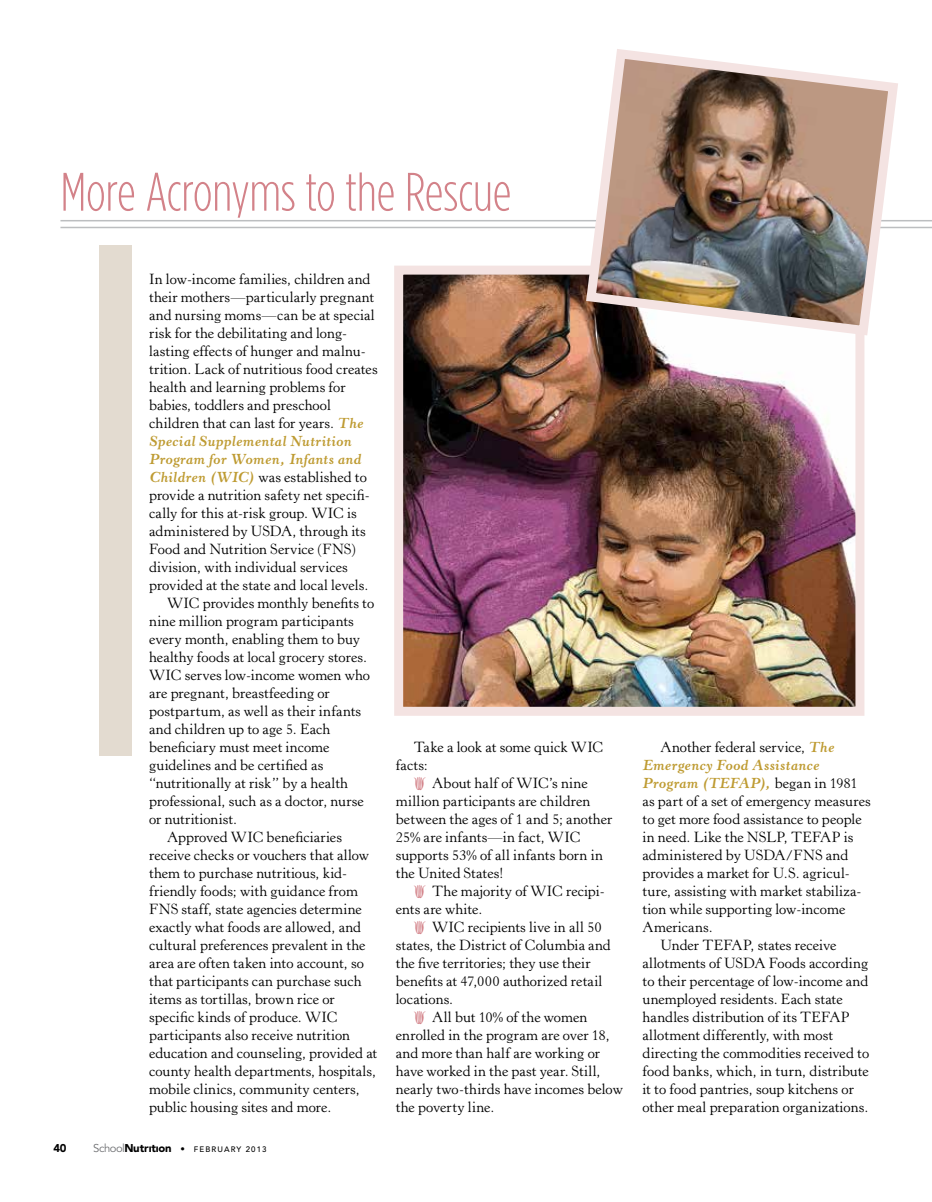
<style>
.page{position:relative;width:932px;height:1202px;background:#fff}
.page>*{position:absolute;margin:0;border:0;box-sizing:border-box;transform-origin:0 0}
.t1{font:300 729.6px "Gotham Condensed";color:#e3dbd0}
.t2{font:300 54px "Gotham Condensed";letter-spacing:-.01em;color:#d38289}
.t3{font:14.7px/18px "Horley Old Style MT Std";letter-spacing:.005em;color:#000}
.t4{font:italic 700 14.7px "Horley Old Style MT Std";letter-spacing:.015em;color:#be9b32}
.t5{font:900 11.25px "Avenir LT Std";color:#000}
.t6{font:500 7.8px "Avenir LT Std";letter-spacing:.14em;color:#000}
.s1{font-weight:700;font-style:italic;color:#be9b32}
.s2{font-weight:400;font-size:11.25px;color:#6d6e71}
.s3{font-weight:900;font-size:11.25px}
.s4{font-size:9px}
.s5{font-weight:400;font-style:normal;color:#000}
</style>
<div class="page">
<hr style="left:60px;top:227px;width:872px;height:1px;background:#bcbec0">
<hr style="left:60px;top:220px;width:872px;height:1px;background:#bcbec0">
<img style="left:404px;top:276px;width:450px;height:430px">
<div style="left:394px;top:266px;width:470px;height:450px;border:9px solid #f4e3e2"></div>
<img style="left:581px;top:49px;width:322px;height:291px">
<h2 class="t2" style="left:60px;top:163px;width:452px">More Acronyms to the Rescue</h2>
<h1 class="t1" style="left:54px;top:117px;width:126px">I</h1>
<p class="t3" style="left:149px;top:270px;width:223px">In low-income families, children and</p>
<p class="t3" style="left:149px;top:288px;width:227px">their mothers—particularly pregnant</p>
<p class="t3" style="left:149px;top:306px;width:227px">and nursing moms—can be at special</p>
<p class="t3" style="left:149px;top:324px;width:200px">risk for the debilitating and long-</p>
<p class="t3" style="left:149px;top:342px;width:218px">lasting effects of hunger and malnu-</p>
<p class="t3" style="left:149px;top:360px;width:230px">trition. Lack of nutritious food creates</p>
<p class="t3" style="left:149px;top:378px;width:198px">health and learning problems for</p>
<p class="t3" style="left:149px;top:396px;width:183px">babies, toddlers and preschool</p>
<p class="t3" style="left:149px;top:414px;width:215px">children that can last for years. <span class="s1">The</span></p>
<p class="t4" style="left:149px;top:431px;width:204px">Special Supplemental Nutrition</p>
<p class="t4" style="left:149px;top:449px;width:213px">Program for Women, Infants and</p>
<p class="t3" style="left:149px;top:468px;width:219px"><span class="s1">Children (WIC)</span> was established to</p>
<p class="t3" style="left:149px;top:486px;width:222px">provide a nutrition safety net specifi-</p>
<p class="t3" style="left:149px;top:504px;width:209px">cally for this at-risk group. WIC is</p>
<p class="t3" style="left:149px;top:522px;width:218px">administered by USDA, through its</p>
<p class="t3" style="left:149px;top:540px;width:208px">Food and Nutrition Service (FNS)</p>
<p class="t3" style="left:149px;top:558px;width:200px">division, with individual services</p>
<p class="t3" style="left:149px;top:576px;width:221px">provided at the state and local levels.</p>
<p class="t3" style="left:167px;top:594px;width:209px">WIC provides monthly benefits to</p>
<p class="t3" style="left:149px;top:612px;width:206px">nine million program participants</p>
<p class="t3" style="left:149px;top:630px;width:212px">every month, enabling them to buy</p>
<p class="t3" style="left:149px;top:648px;width:219px">healthy foods at local grocery stores.</p>
<p class="t3" style="left:149px;top:666px;width:222px">WIC serves low-income women who</p>
<p class="t3" style="left:149px;top:684px;width:182px">are pregnant, breastfeeding or</p>
<p class="t3" style="left:149px;top:702px;width:213px">postpartum, as well as their infants</p>
<p class="t3" style="left:149px;top:720px;width:183px">and children up to age 5. Each</p>
<p class="t3" style="left:149px;top:738px;width:182px">beneficiary must meet income</p>
<p class="t3" style="left:149px;top:756px;width:176px">guidelines and be certified as</p>
<p class="t3" style="left:149px;top:774px;width:200px">“nutritionally at risk” by a health</p>
<p class="t3" style="left:149px;top:792px;width:216px">professional, such as a doctor, nurse</p>
<p class="t3" style="left:149px;top:810px;width:90px">or nutritionist.</p>
<p class="t3" style="left:167px;top:828px;width:176px">Approved WIC beneficiaries</p>
<p class="t3" style="left:149px;top:846px;width:221px">receive checks or vouchers that allow</p>
<p class="t3" style="left:149px;top:864px;width:200px">them to purchase nutritious, kid-</p>
<p class="t3" style="left:149px;top:882px;width:210px">friendly foods; with guidance from</p>
<p class="t3" style="left:149px;top:900px;width:214px">FNS staff, state agencies determine</p>
<p class="t3" style="left:149px;top:918px;width:213px">exactly what foods are allowed, and</p>
<p class="t3" style="left:149px;top:936px;width:218px">cultural preferences prevalent in the</p>
<p class="t3" style="left:149px;top:954px;width:216px">area are often taken into account, so</p>
<p class="t3" style="left:149px;top:972px;width:214px">that participants can purchase such</p>
<p class="t3" style="left:149px;top:990px;width:187px">items as tortillas, brown rice or</p>
<p class="t3" style="left:149px;top:1008px;width:190px">specific kinds of produce. WIC</p>
<p class="t3" style="left:149px;top:1026px;width:202px">participants also receive nutrition</p>
<p class="t3" style="left:149px;top:1044px;width:230px">education and counseling, provided at</p>
<p class="t3" style="left:149px;top:1062px;width:228px">county health departments, hospitals,</p>
<p class="t3" style="left:149px;top:1080px;width:212px">mobile clinics, community centers,</p>
<p class="t3" style="left:149px;top:1098px;width:184px">public housing sites and more.</p>
<p class="t5" style="left:54px;top:1141px;width:14px">40</p>
<p class="t6" style="left:93px;top:1145px;width:175px"><span class="s2">School</span><span class="s3">Nutrıtıon</span> <span class="s4">•</span> FEBRUARY 2013</p>
<p class="t3" style="left:396px;top:738px;width:209px;text-indent:18px">Take a look at some quick WIC facts:</p>
<p class="t3" style="left:396px;top:774px;width:218px;text-indent:36px">About half of WIC’s nine million participants are children between the ages of 1 and 5; another<br>25% are infants—in fact, WIC supports 53% of all infants born in the United States!</p>
<p class="t3" style="left:396px;top:882px;width:211px;text-indent:36px">The majority of WIC recipi&shy;ents are white.</p>
<p class="t3" style="left:432px;top:918px;width:171px">WIC recipients live in all 50</p>
<p class="t3" style="left:396px;top:936px;width:216px">states, the District of Columbia and</p>
<p class="t3" style="left:396px;top:954px;width:196px">the five territories; they use their</p>
<p class="t3" style="left:396px;top:972px;width:208px">benefits at 47,000 authorized retail</p>
<p class="t3" style="left:396px;top:990px;width:59px">locations.</p>
<p class="t3" style="left:432px;top:1008px;width:157px">All but 10% of the women</p>
<p class="t3" style="left:396px;top:1026px;width:215px">enrolled in the program are over 18,</p>
<p class="t3" style="left:396px;top:1044px;width:206px">and more than half are working or</p>
<p class="t3" style="left:396px;top:1062px;width:206px">have worked in the past year. Still,</p>
<p class="t3" style="left:396px;top:1080px;width:229px">nearly two-thirds have incomes below</p>
<p class="t3" style="left:396px;top:1098px;width:100px">the poverty line.</p>
<p class="t3" style="left:660px;top:738px;width:175px">Another federal service, <span class="s1">The</span></p>
<p class="t4" style="left:642px;top:756px;width:178px">Emergency Food Assistance</p>
<p class="t4" style="left:642px;top:774px;width:217px">Program (TEFAP), <span class="s5">began in 1981</span></p>
<p class="t3" style="left:642px;top:792px;width:230px">as part of a set of emergency measures</p>
<p class="t3" style="left:642px;top:810px;width:220px">to get more food assistance to people</p>
<p class="t3" style="left:642px;top:828px;width:212px">in need. Like the NSLP, TEFAP is</p>
<p class="t3" style="left:642px;top:846px;width:207px">administered by USDA/FNS and</p>
<p class="t3" style="left:642px;top:864px;width:209px">provides a market for U.S. agricul-</p>
<p class="t3" style="left:642px;top:882px;width:221px">ture, assisting with market stabiliza-</p>
<p class="t3" style="left:642px;top:900px;width:204px">tion while supporting low-income</p>
<p class="t3" style="left:642px;top:918px;width:72px">Americans.</p>
<p class="t3" style="left:660px;top:936px;width:177px">Under TEFAP, states receive</p>
<p class="t3" style="left:642px;top:954px;width:227px">allotments of USDA Foods according</p>
<p class="t3" style="left:642px;top:972px;width:227px">to their percentage of low-income and</p>
<p class="t3" style="left:642px;top:990px;width:202px">unemployed residents. Each state</p>
<p class="t3" style="left:642px;top:1008px;width:209px">handles distribution of its TEFAP</p>
<p class="t3" style="left:642px;top:1026px;width:192px">allotment differently, with most</p>
<p class="t3" style="left:642px;top:1044px;width:228px">directing the commodities received to</p>
<p class="t3" style="left:642px;top:1062px;width:228px">food banks, which, in turn, distribute</p>
<p class="t3" style="left:642px;top:1080px;width:213px">it to food pantries, soup kitchens or</p>
<p class="t3" style="left:642px;top:1098px;width:227px">other meal preparation organizations.</p>
</div>
